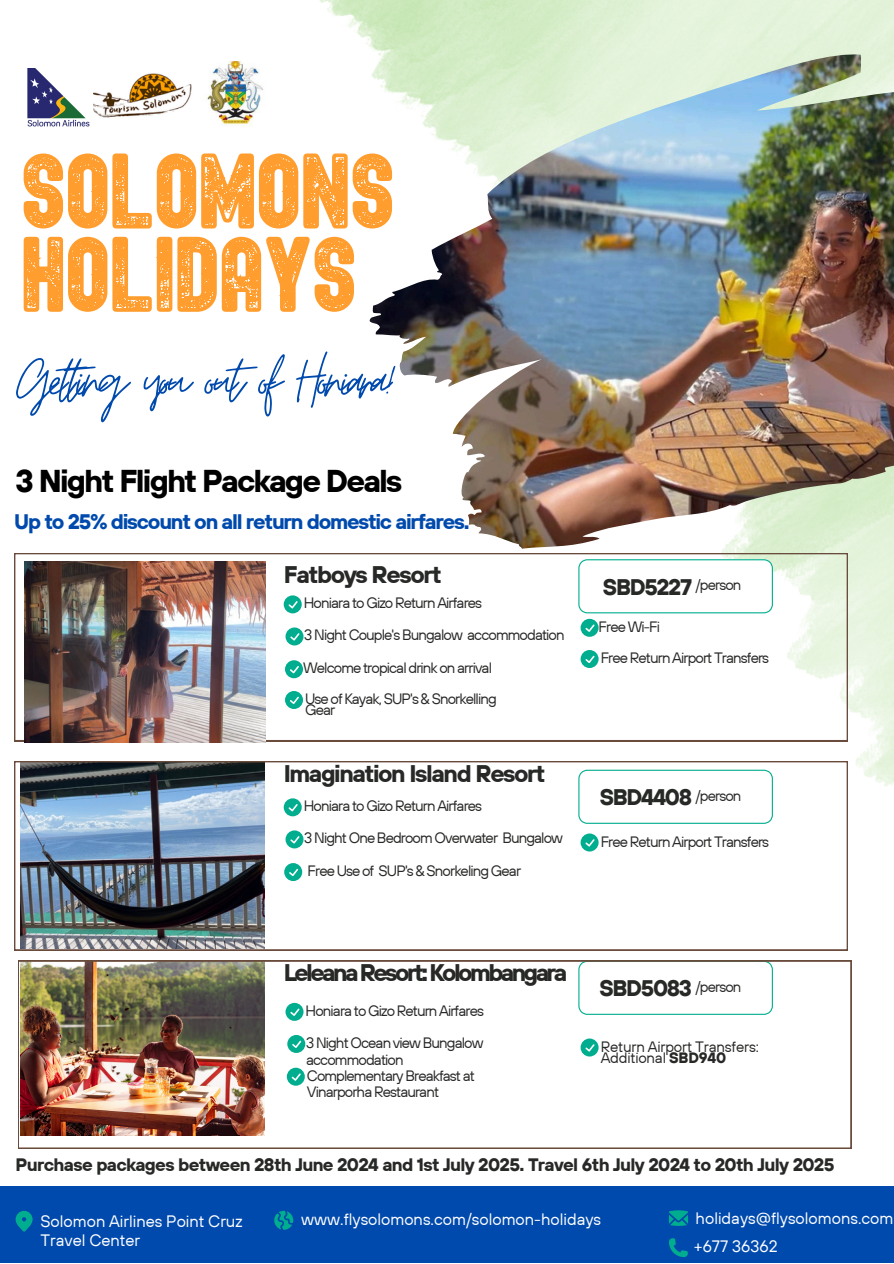
<style>
.page{position:relative;width:894px;height:1264px;background:#fff}
.page>*{position:absolute;margin:0;border:0;box-sizing:border-box;transform-origin:0 0}
.t1{font:70.5px "Moon Time";letter-spacing:-.085em;color:#004aad}
.t2{font:700 31.5px "TT Hoves";letter-spacing:-.06em;color:#000}
.t3{font:700 24px "TT Hoves";letter-spacing:-.06em;color:#272926}
.t4{font:700 24px "TT Hoves";letter-spacing:-.11em;color:#272926}
.t5{font:700 22.5px "TT Hoves";letter-spacing:-.06em;color:#272926}
.t6{font:700 21px "TT Hoves";letter-spacing:-.06em;color:#004aad}
.t7{font:700 18px "TT Hoves";letter-spacing:-.035em;color:#272926}
.t8{font:16.5px/19.2px "TT Hoves";color:#fff}
.t9{font:15px/16.8px "TT Hoves";letter-spacing:-.06em;color:#272926}
.t10{font:15px/11.2px "TT Hoves";letter-spacing:-.015em;color:#272926}
.s1{font-weight:700}
</style>
<div class="page">
<img style="left:319px;top:0;width:574px;height:322px">
<img style="left:578px;top:43px;width:315px;height:808px">
<img style="left:370px;top:54px;width:523px;height:494px">
<img style="left:874px;top:365px;width:1px;height:486px">
<img style="left:875px;top:226px;width:18px;height:625px">
<div style="left:0;top:1186px;width:893px;height:76px;background:#004aad"></div>
<svg style="left:274px;top:1210px;width:19px;height:19px"></svg>
<svg style="left:16px;top:1210px;width:16px;height:21px"></svg>
<svg style="left:669px;top:1210px;width:18px;height:15px"></svg>
<svg style="left:669px;top:1238px;width:18px;height:18px"></svg>
<img style="left:27px;top:69px;width:62px;height:57px">
<img style="left:207px;top:62px;width:57px;height:64px">
<img style="left:93px;top:73px;width:99px;height:45px">
<svg style="left:23px;top:135px;width:379px;height:180px"></svg>
<svg style="left:15px;top:553px;width:832px;height:188px"></svg>
<img style="left:24px;top:561px;width:241px;height:181px">
<svg style="left:283px;top:595px;width:18px;height:18px"></svg>
<svg style="left:285px;top:660px;width:18px;height:18px"></svg>
<svg style="left:285px;top:627px;width:18px;height:18px"></svg>
<svg style="left:285px;top:691px;width:18px;height:18px"></svg>
<svg style="left:578px;top:559px;width:194px;height:54px"></svg>
<svg style="left:580px;top:619px;width:18px;height:18px"></svg>
<svg style="left:580px;top:650px;width:18px;height:18px"></svg>
<svg style="left:15px;top:761px;width:832px;height:189px"></svg>
<img style="left:18px;top:960px;width:833px;height:188px">
<p class="t1" style="left:16px;top:337px;width:383px">Geting you out of Honiara!</p>
<p class="t2" style="left:16px;top:460px;width:388px">3 Night Flight Package Deals</p>
<h5 class="t6" style="left:14px;top:508px;width:456px">Up to 25% discount on all return domestic airfares.</h5>
<p class="t3" style="left:283px;top:559px;width:160px">Fatboys Resort</p>
<p class="t9" style="left:304px;top:594px;width:180px">Honiara to Gizo Return Airfares</p>
<p class="t9" style="left:304px;top:626px;width:262px">3 Night Couple's Bungalow accommodation</p>
<h5 class="t9" style="left:303px;top:659px;width:190px">Welcome tropical drink on arrival</h5>
<p class="t9" style="left:305px;top:693px;width:193px;line-height:11.2px">Use of Kayak, SUP's &amp; Snorkelling<br>Gear</p>
<h3 class="t3" style="left:283px;top:758px;width:263px">Imagination Island Resort</h3>
<p class="t9" style="left:304px;top:797px;width:180px">Honiara to Gizo Return Airfares</p>
<p class="t9" style="left:304px;top:829px;width:260px">3 Night One Bedroom Overwater Bungalow</p>
<p class="t9" style="left:307px;top:862px;width:215px">Free Use of SUP's &amp; Snorkeling Gear</p>
<p class="t5" style="left:602px;top:572px;width:91px">SBD5227</p>
<p class="t9" style="left:695px;top:576px;width:47px">/person</p>
<p class="t9" style="left:598px;top:617px;width:63px">Free Wi-Fi</p>
<p class="t9" style="left:600px;top:649px;width:170px">Free Return Airport Transfers</p>
<p class="t5" style="left:599px;top:782px;width:94px">SBD4408</p>
<h4 class="t9" style="left:695px;top:786px;width:47px">/person</h4>
<h5 class="t9" style="left:600px;top:832px;width:170px">Free Return Airport Transfers</h5>
<h6 class="t4" style="left:283px;top:957px;width:285px">Leleana Resort: Kolombangara</h6>
<p class="t9" style="left:305px;top:1001px;width:180px">Honiara to Gizo Return Airfares</p>
<p class="t9" style="left:306px;top:1033px;width:179px">3 Night Ocean view Bungalow accommodation</p>
<p class="t9" style="left:307px;top:1066px;width:169px">Complementary Breakfast at<br>Vinarporha Restaurant</p>
<p class="t5" style="left:599px;top:973px;width:94px">SBD5083</p>
<p class="t9" style="left:695px;top:977px;width:47px">/person</p>
<p class="t10" style="left:600px;top:1040px;width:160px">Return Airport Transfers:<br>Additional <span class="s1">SBD940</span></p>
<h2 class="t7" style="left:16px;top:1152px;width:820px">Purchase packages between 28th June 2024 and 1st July 2025. Travel 6th July 2024 to 20th July 2025</h2>
<p class="t8" style="left:40px;top:1210px;width:203px">Solomon Airlines Point Cruz<br>Travel Center</p>
<p class="t8" style="left:301px;top:1209px;width:301px">www.flysolomons.com/solomon-holidays</p>
<h1 class="t8" style="left:695px;top:1208px;width:199px">holidays@flysolomons.com</h1>
<p class="t8" style="left:693px;top:1236px;width:85px">+677 36362</p>
</div>
